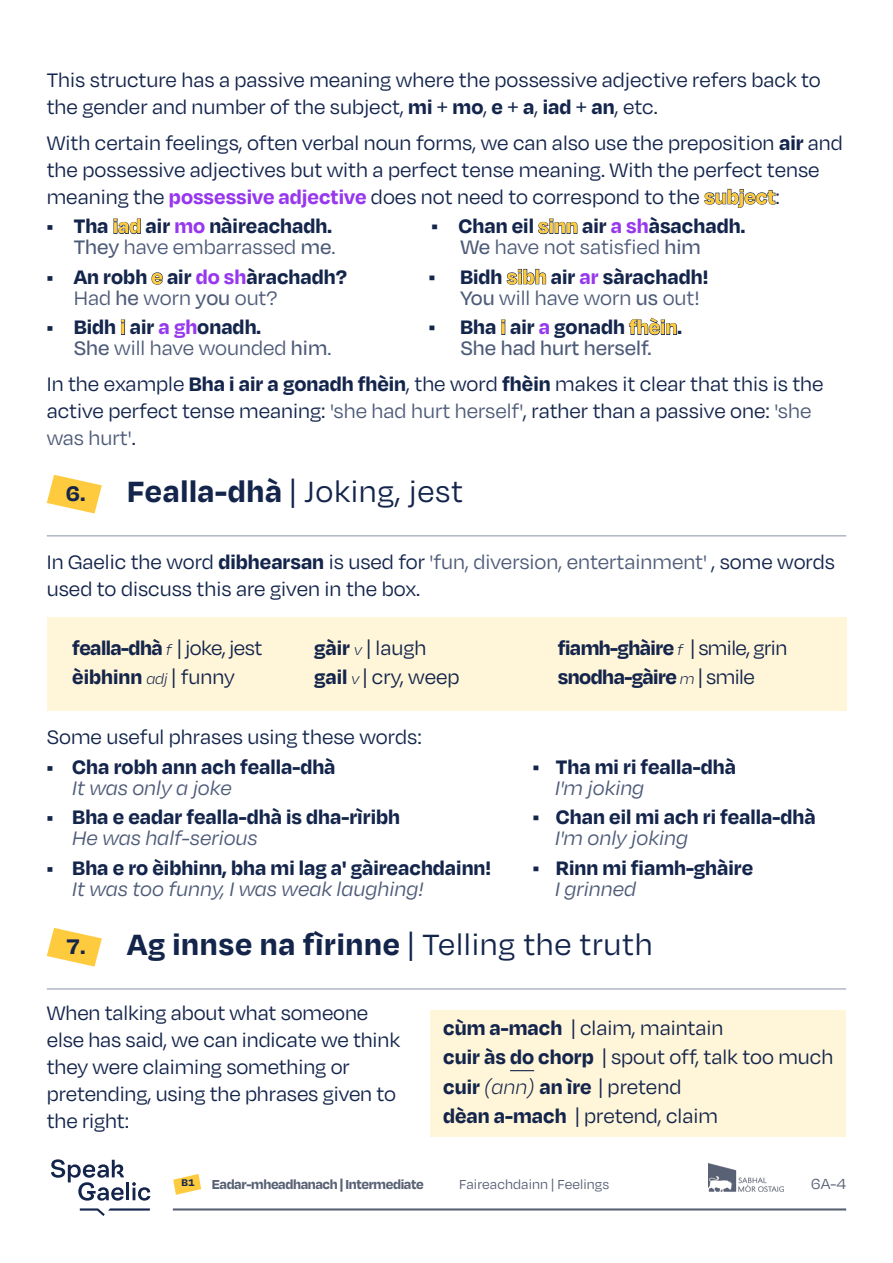
<style>
.page{position:relative;width:893px;height:1263px;background:#fff}
.page>*{position:absolute;margin:0;border:0;box-sizing:border-box;transform-origin:0 0}
.t1{font:700 33.75px "Degular";letter-spacing:.02em;color:#14254c}
.t2{font:33.75px "Degular";letter-spacing:.02em;color:#14254c}
.t3{font:700 24.3px "Degular";color:#14254c}
.t4{font:22.5px/27px "Degular";color:#14254c}
.t5{font:700 22.5px "Degular";color:#14254c}
.t6{font:22.5px "Degular";color:#4f5c79}
.t7{font:italic 22.5px "Degular";color:#4f5c79}
.t8{font:700 22.5px/29.5px "Degular";letter-spacing:-.025em;color:#14254c}
.t9{font:16.8px "Degular";color:#596175}
.t10{font:700 15px "Degular";letter-spacing:-.025em;color:#596175}
.t11{font:15px "Degular";letter-spacing:.005em;color:#596175}
.s1{font-weight:700}
.s2{font-weight:700;color:#9737ee}
.s3{color:#9737ee}
.s4{font-weight:500}
.s5{font-weight:500;color:#4f5c79}
.s6{color:#4f5c79}
.s7{font-weight:300;font-style:italic;font-size:16.8px}
.s8{font-weight:400}
.s9{font-weight:300;font-style:italic}
</style>
<div class="page">
<img style="left:709px;top:1163px;width:75px;height:29px">
<hr style="left:126px;top:1182px;width:3px;height:18px;background:#14254c">
<svg style="left:132px;top:1182px;width:19px;height:18px"></svg>
<svg style="left:51px;top:1159px;width:73px;height:41px"></svg>
<svg style="left:80px;top:1208px;width:70px;height:8px"></svg>
<hr style="left:173px;top:1208px;width:673px;height:2px;background:#596175">
<svg style="left:173px;top:1174px;width:28px;height:21px"></svg>
<div style="left:47px;top:617px;width:517px;height:94px;background:#fff5d8"></div>
<div style="left:541px;top:617px;width:305px;height:94px;background:#fff5d8"></div>
<svg style="left:47px;top:475px;width:55px;height:38px"></svg>
<svg style="left:47px;top:928px;width:55px;height:38px"></svg>
<hr style="left:47px;top:536px;width:799px;height:1px;background:#8992a5">
<hr style="left:47px;top:989px;width:799px;height:1px;background:#8992a5">
<div style="left:430px;top:1010px;width:416px;height:126px;background:#fff5d8"></div>
<svg style="left:510px;top:1070px;width:24px;height:1px"></svg>
<p class="t4" style="left:47px;top:66px;width:776px">This structure has a passive meaning where the possessive adjective refers back to the gender and number of the subject, <span class="s1">mi</span> + <span class="s1">mo</span>, <span class="s1">e</span> + <span class="s1">a</span>, <span class="s1">iad</span> + <span class="s1">an</span>, etc.</p>
<p class="t4" style="left:47px;top:128px;width:797px">With certain feelings, often verbal noun forms, we can also use the preposition <span class="s1">air</span> and the possessive adjectives but with a perfect tense meaning. With the perfect tense meaning the <span class="s2">possessive adjective</span> does not need to correspond to the <span class="s1">subject</span>:</p>
<p class="t5" style="left:47px;top:212px;width:287px">• Tha iad air <span class="s3">mo</span> nàireachadh.</p>
<p class="t5" style="left:431px;top:212px;width:315px">• Chan eil sinn air <span class="s3">a sh</span>àsachadh.</p>
<p class="t6" style="left:74px;top:234px;width:263px"><span class="s4">They</span> have embarrassed <span class="s4">me</span>.</p>
<p class="t6" style="left:460px;top:234px;width:242px"><span class="s4">We</span> have not satisfied <span class="s4">him</span></p>
<p class="t5" style="left:47px;top:262px;width:302px">• An robh e air <span class="s3">do sh</span>àrachadh?</p>
<p class="t5" style="left:429px;top:262px;width:281px">• Bidh sibh air <span class="s3">ar</span> sàrachadh!</p>
<p class="t6" style="left:74px;top:284px;width:205px">Had <span class="s4">he</span> worn <span class="s4">you</span> out?</p>
<p class="t6" style="left:460px;top:284px;width:241px"><span class="s4">You</span> will have worn <span class="s4">us</span> out!</p>
<p class="t5" style="left:47px;top:313px;width:216px">• Bidh i air <span class="s3">a gh</span>onadh.</p>
<p class="t5" style="left:429px;top:313px;width:255px">• Bha i air <span class="s3">a</span> gonadh fhèin.</p>
<p class="t6" style="left:74px;top:335px;width:259px"><span class="s4">She</span> will have wounded <span class="s4">him</span>.</p>
<p class="t4" style="left:47px;top:330px;width:778px;line-height:35.5px;text-indent:414px"><span class="s5">She had hurt herself.<br></span>In the example <span class="s1">Bha i air a gonadh fhèin</span>, the word <span class="s1">fhèin</span> makes it clear that this is the</p>
<p class="t4" style="left:47px;top:396px;width:766px">active perfect tense meaning: <span class="s6">'she had hurt herself'</span>, rather than a passive one: <span class="s6">'she was hurt'</span>.</p>
<p class="t3" style="left:66px;top:478px;width:21px">6.</p>
<h1 class="t2" style="left:127px;top:471px;width:337px"><span class="s1">Fealla-dhà</span> | Joking, jest</h1>
<p class="t4" style="left:47px;top:548px;width:790px">In Gaelic the word <span class="s1">dibhearsan</span> is used for <span class="s6">'fun, diversion, entertainment'</span> , some words used to discuss this are given in the box.</p>
<p class="t8" style="left:72px;top:632px;width:191px">fealla-dhà <span class="s7">f</span> <span class="s8">| joke, jest </span>èibhinn <span class="s7">adj</span> <span class="s8">| funny</span></p>
<p class="t4" style="left:314px;top:632px;width:147px;line-height:29.5px"><span class="s1">gàir</span> <span class="s7">v</span> | laugh <span class="s1">gail</span> <span class="s7">v</span> | cry, weep</p>
<p class="t8" style="left:558px;top:632px;width:231px">fiamh-ghàire <span class="s7">f</span> <span class="s8">| smile, grin </span>snodha-gàire <span class="s7">m</span> <span class="s8">| smile</span></p>
<p class="t4" style="left:47px;top:723px;width:376px">Some useful phrases using these words:</p>
<p class="t5" style="left:47px;top:752px;width:290px">• Cha robh ann ach fealla-dhà</p>
<p class="t5" style="left:533px;top:752px;width:205px">• Tha mi ri fealla-dhà</p>
<p class="t7" style="left:72px;top:774px;width:161px">It was only a joke</p>
<p class="t7" style="left:555px;top:774px;width:91px">I'm joking</p>
<p class="t5" style="left:47px;top:803px;width:355px">• Bha e eadar fealla-dhà is dha-rìribh</p>
<p class="t5" style="left:533px;top:803px;width:284px">• Chan eil mi ach ri fealla-dhà</p>
<p class="t7" style="left:72px;top:825px;width:187px">He was half-serious</p>
<p class="t7" style="left:555px;top:825px;width:135px">I'm only joking</p>
<p class="t5" style="left:47px;top:853px;width:446px">• Bha e ro èibhinn, bha mi lag a' gàireachdainn!</p>
<p class="t5" style="left:533px;top:853px;width:222px">• Rinn mi fiamh-ghàire</p>
<p class="t7" style="left:72px;top:875px;width:353px">It was too funny, I was weak laughing!</p>
<p class="t7" style="left:555px;top:875px;width:83px">I grinned</p>
<p class="t3" style="left:66px;top:931px;width:21px">7.</p>
<h1 class="t1" style="left:127px;top:923px;width:527px">Ag innse na fìrinne <span class="s8">| Telling the truth</span></h1>
<p class="t4" style="left:47px;top:999px;width:355px">When talking about what someone else has said, we can indicate we think they were claiming something or pretending, using the phrases given to the right:</p>
<p class="t4" style="left:443px;top:1012px;width:392px;line-height:29.5px"><span class="s1">cùm a-mach</span> | claim, maintain<br><span class="s1">cuir às do chorp</span> | spout off, talk too much <span class="s1">cuir</span> <span class="s9">(ann)</span> <span class="s1">an ìre</span> | pretend<br><span class="s1">dèan a-mach</span> | pretend, claim</p>
<p class="t10" style="left:182px;top:1174px;width:244px"><sup>B1</sup> Eadar-mheadhanach | Intermediate</p>
<p class="t11" style="left:459px;top:1175px;width:151px">Faireachdainn | Feelings</p>
<p class="t9" style="left:811px;top:1174px;width:37px">6A-4</p>
</div>
